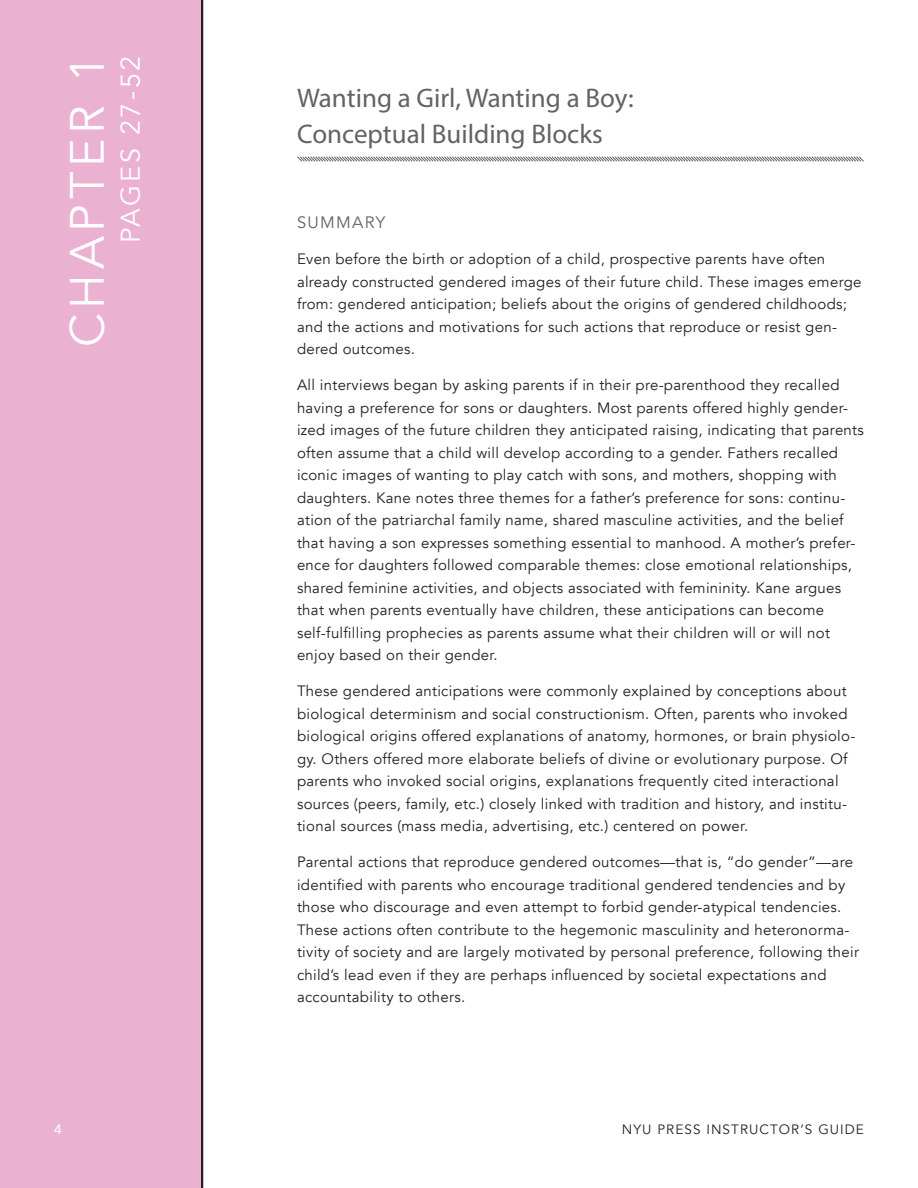
<style>
.page{position:relative;width:918px;height:1188px;background:#fff}
.page>*{position:absolute;margin:0;border:0;box-sizing:border-box;transform-origin:0 0}
.t1{font:48px "Avenir";letter-spacing:.1em;color:#fff}
.t2{font:27px/36px "Myriad Pro";color:#636366}
.t3{font:27px "Avenir";letter-spacing:.1em;color:#fff}
.t4{font:16.5px "Avenir";letter-spacing:.08em;color:#636366}
.t5{font:15px/22.5px "Avenir";letter-spacing:.02em;color:#231f20}
.t6{font:13.5px "Avenir";letter-spacing:.08em;color:#231f20}
.t7{font:500 13.5px "Avenir";color:#fff}
</style>
<div class="page">
<div style="left:0;top:0;width:202px;height:1188px;background:#ebb1d1"></div>
<svg style="left:297px;top:156px;width:567px;height:6px"></svg>
<h1 class="t1" style="left:59px;top:347px;width:293px;rotate:-90deg">CHAPTER 1</h1>
<h2 class="t3" style="left:114px;top:243px;width:189px;rotate:-90deg">PAGES 27-52</h2>
<h2 class="t2" style="left:297px;top:79px;width:338px">Wanting a Girl, Wanting a Boy:<br>Conceptual Building Blocks</h2>
<p class="t4" style="left:297px;top:212px;width:90px">SUMMARY</p>
<p class="t5" style="left:297px;top:248px;width:566px">Even before the birth or adoption of a child, prospective parents have often already constructed gendered images of their future child. These images emerge from: gendered anticipation; beliefs about the origins of gendered childhoods; and the actions and motivations for such actions that reproduce or resist gen&shy;dered outcomes.</p>
<p class="t5" style="left:297px;top:374px;width:568px">All interviews began by asking parents if in their pre-parenthood they recalled having a preference for sons or daughters. Most parents offered highly gender&shy;ized images of the future children they anticipated raising, indicating that parents often assume that a child will develop according to a gender. Fathers recalled iconic images of wanting to play catch with sons, and mothers, shopping with daughters. Kane notes three themes for a father’s preference for sons: continu&shy;ation of the patriarchal family name, shared masculine activities, and the belief that having a son expresses something essential to manhood. A mother’s prefer&shy;ence for daughters followed comparable themes: close emotional relationships, shared feminine activities, and objects associated with femininity. Kane argues that when parents eventually have children, these anticipations can become self-fulfilling prophecies as parents assume what their children will or will not enjoy based on their gender.</p>
<p class="t5" style="left:297px;top:680px;width:560px">These gendered anticipations were commonly explained by conceptions about biological determinism and social constructionism. Often, parents who invoked biological origins offered explanations of anatomy, hormones, or brain physiolo&shy;gy. Others offered more elaborate beliefs of divine or evolutionary purpose. Of parents who invoked social origins, explanations frequently cited interactional sources (peers, family, etc.) closely linked with tradition and history, and institu&shy;tional sources (mass media, advertising, etc.) centered on power.</p>
<p class="t5" style="left:297px;top:851px;width:564px">Parental actions that reproduce gendered outcomes—that is, “do gender”—are identified with parents who encourage traditional gendered tendencies and by those who discourage and even attempt to forbid gender-atypical tendencies.<br>These actions often contribute to the hegemonic masculinity and heteronorma&shy;tivity of society and are largely motivated by personal preference, following their child’s lead even if they are perhaps influenced by societal expectations and accountability to others.</p>
<p class="t7" style="left:54px;top:1118px;width:9px">4</p>
<p class="t6" style="left:622px;top:1121px;width:244px">NYU PRESS INSTRUCTOR’S GUIDE</p>
</div>
